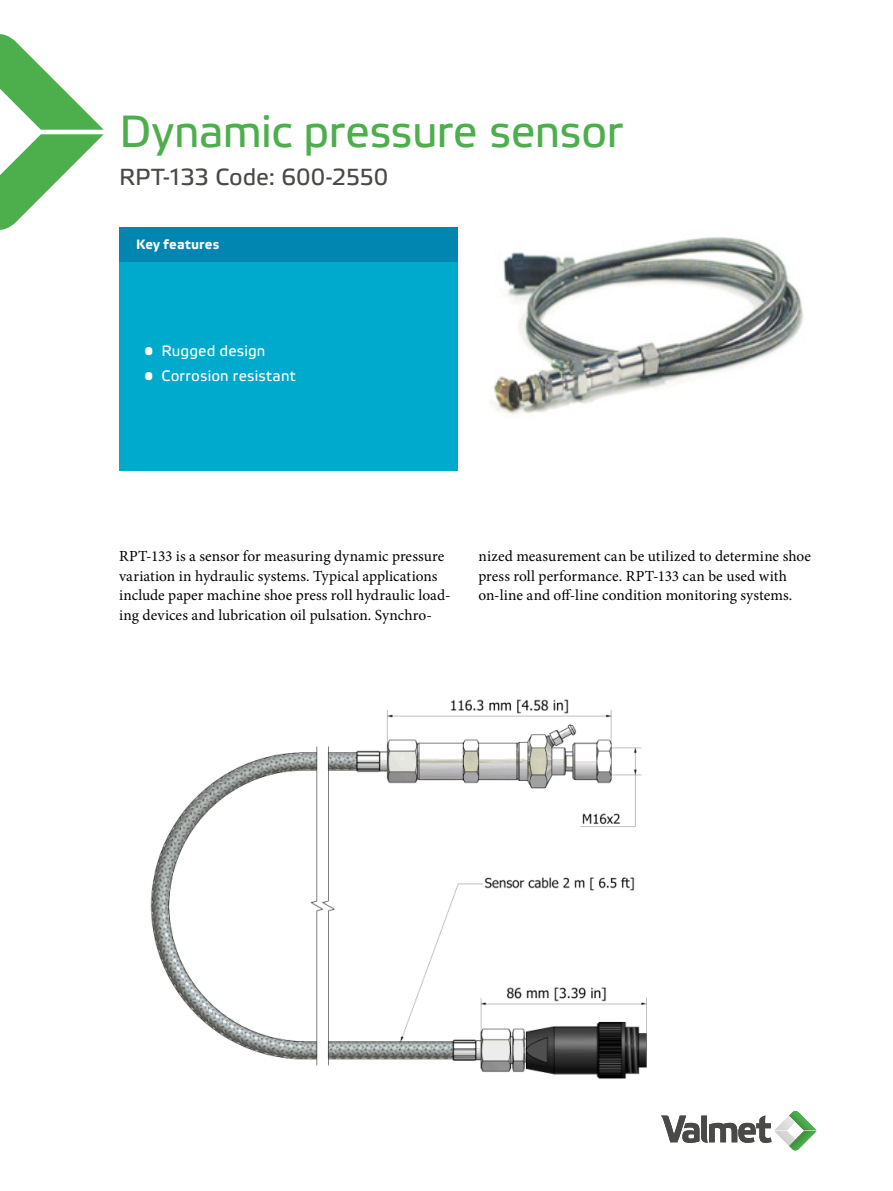
<style>
.page{position:relative;width:893px;height:1191px;background:#fff}
.page>*{position:absolute;margin:0;border:0;box-sizing:border-box;transform-origin:0 0}
.Heading{font:45px "Etelka Text";letter-spacing:-.015em;color:#4caf4c}
.Subheading{font:23.25px "Etelka Text";color:#494947}
.Body_Text{font:15.3px/19.5px "Minion Pro";letter-spacing:.005em;color:#000}
.t1{font:15px "Etelka Text";letter-spacing:.01em;color:#fff}
.Table_Heading{font:700 13.5px "Etelka Text";letter-spacing:.025em;color:#fff}
</style>
<div class="page">
<svg style="left:0;top:34px;width:104px;height:196px"></svg>
<div style="left:119px;top:255px;width:338px;height:216px;background:#00aacd"></div>
<div style="left:119px;top:227px;width:338px;height:34px;background:#0086b1"></div>
<img style="left:491px;top:237px;width:313px;height:178px">
<svg style="left:661px;top:1111px;width:155px;height:40px"></svg>
<img style="left:150px;top:699px;width:497px;height:380px">
<p class="Heading" style="left:119px;top:103px;width:505px">Dynamic pressure sensor</p>
<p class="Subheading" style="left:119px;top:162px;width:271px">RPT-133 Code: 600-2550</p>
<p class="Table_Heading" style="left:136px;top:236px;width:85px">Key features</p>
<p class="t1" style="left:145px;top:342px;width:122px">• Rugged design</p>
<p class="t1" style="left:145px;top:366px;width:153px">• Corrosion resistant</p>
<p class="Body_Text" style="left:119px;top:546px;width:333px">RPT-133 is a sensor for measuring dynamic pressure variation in hydraulic systems. Typical applications include paper machine shoe press roll hydraulic load&shy;ing devices and lubrication oil pulsation. Synchro-</p>
<p class="Body_Text" style="left:478px;top:546px;width:334px">nized measurement can be utilized to determine shoe press roll performance. RPT-133 can be used with on-line and off-line condition monitoring systems.</p>
</div>
